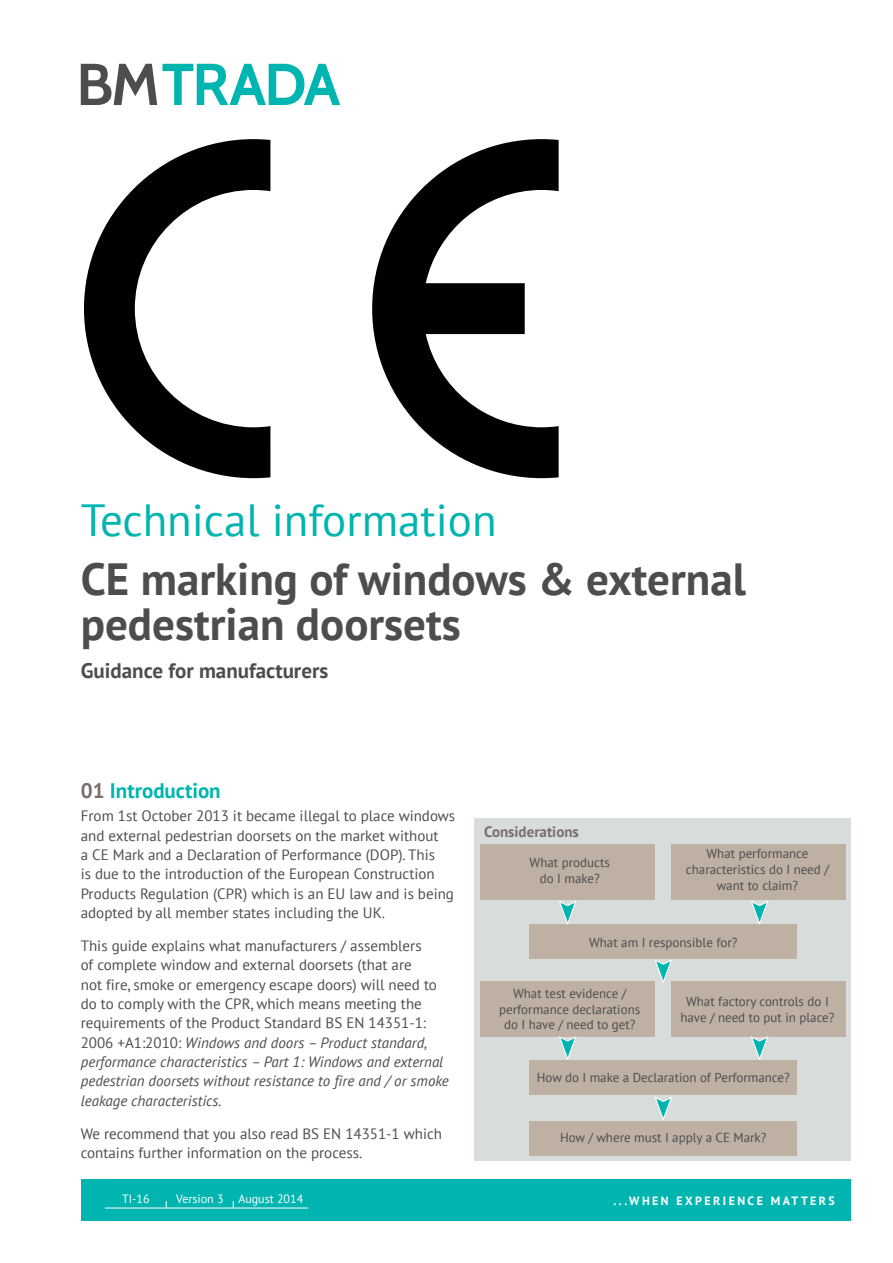
<style>
.page{position:relative;width:893px;height:1263px;background:#fff}
.page>*{position:absolute;margin:0;border:0;box-sizing:border-box;transform-origin:0 0}
.t1{font:700 45px/45px "PT Sans";color:#4d4d4f}
.t2{font:45px "PT Sans";color:#00b5af}
.t3{font:700 21px "PT Sans";color:#4d4d4f}
.t4{font:700 21px "PT Sans";color:#00b5af}
.t5{font:15px/19.4px "PT Sans";color:#4d4d4f}
.t6{font:700 15px "PT Sans";color:#796d6d}
.t7{font:13.05px/15.6px "PT Sans";color:#4d4d4f;text-align:center}
.t8{font:700 12px "PT Sans";letter-spacing:.2em;color:#fff}
.t9{font:12px "PT Sans";color:#fff}
.s1{color:#796d6d}
.s2{font-style:italic}
</style>
<div class="page">
<div style="left:474px;top:819px;width:376px;height:342px;background:#d8dcdb"></div>
<div style="left:81px;top:1179px;width:769px;height:41px;background:#00b5af"></div>
<hr style="left:105px;top:1207px;width:203px;height:1px;background:#fff">
<svg style="left:84px;top:139px;width:186px;height:339px"></svg>
<svg style="left:372px;top:139px;width:187px;height:339px"></svg>
<svg style="left:81px;top:64px;width:259px;height:41px"></svg>
<div style="left:480px;top:844px;width:175px;height:55px;background:#beb0a3"></div>
<div style="left:671px;top:844px;width:175px;height:55px;background:#beb0a3"></div>
<div style="left:480px;top:981px;width:175px;height:55px;background:#beb0a3"></div>
<div style="left:671px;top:981px;width:175px;height:55px;background:#beb0a3"></div>
<div style="left:529px;top:924px;width:268px;height:34px;background:#beb0a3"></div>
<div style="left:529px;top:1060px;width:268px;height:35px;background:#beb0a3"></div>
<div style="left:529px;top:1121px;width:268px;height:34px;background:#beb0a3"></div>
<svg style="left:655px;top:1097px;width:17px;height:23px"></svg>
<svg style="left:751px;top:1036px;width:17px;height:24px"></svg>
<svg style="left:559px;top:1036px;width:17px;height:24px"></svg>
<svg style="left:655px;top:959px;width:17px;height:24px"></svg>
<svg style="left:751px;top:901px;width:17px;height:24px"></svg>
<svg style="left:559px;top:901px;width:17px;height:24px"></svg>
<h1 class="t2" style="left:81px;top:492px;width:417px">Technical information</h1>
<h1 class="t1" style="left:81px;top:556px;width:667px">CE marking of windows &amp; external pedestrian doorsets</h1>
<h2 class="t3" style="left:81px;top:656px;width:249px">Guidance for manufacturers</h2>
<h2 class="t4" style="left:81px;top:776px;width:141px"><span class="s1">01</span> Introduction</h2>
<p class="t5" style="left:81px;top:806px;width:376px">From 1st October 2013 it became illegal to place windows and external pedestrian doorsets on the market without<br>a CE Mark and a Declaration of Performance (DOP). This<br>is due to the introduction of the European Construction Products Regulation (CPR) which is an EU law and is being adopted by all member states including the UK.</p>
<p class="t5" style="left:81px;top:936px;width:369px">This guide explains what manufacturers / assemblers<br>of complete window and external doorsets (that are<br>not fire, smoke or emergency escape doors) will need to do to comply with the CPR, which means meeting the requirements of the Product Standard BS EN 14351-1:<br>2006 +A1:2010: <span class="s2">Windows and doors – Product standard, performance characteristics – Part 1: Windows and external pedestrian doorsets without resistance to fire and / or smoke leakage characteristics.</span></p>
<p class="t5" style="left:81px;top:1123px;width:363px">We recommend that you also read BS EN 14351-1 which contains further information on the process.</p>
<p class="t9" style="left:122px;top:1191px;width:29px">TI-16</p>
<p class="t9" style="left:176px;top:1191px;width:128px">Version 3 August 2014</p>
<p class="t6" style="left:484px;top:822px;width:96px">Considerations</p>
<p class="t7" style="left:530px;top:854px;width:82px">What products do I make?</p>
<p class="t7" style="left:686px;top:846px;width:144px">What performance characteristics do I need / want to claim?</p>
<p class="t7" style="left:589px;top:935px;width:150px">What am I responsible for?</p>
<p class="t7" style="left:499px;top:985px;width:143px">What test evidence / performance declarations do I have / need to get?</p>
<p class="t7" style="left:680px;top:993px;width:156px">What factory controls do I have / need to put in place?</p>
<p class="t7" style="left:537px;top:1069px;width:254px">How do I make a Declaration of Performance?</p>
<p class="t7" style="left:560px;top:1129px;width:208px">How / where must I apply a CE Mark?</p>
<p class="t8" style="left:613px;top:1193px;width:223px">...WHEN EXPERIENCE MATTERS</p>
</div>
